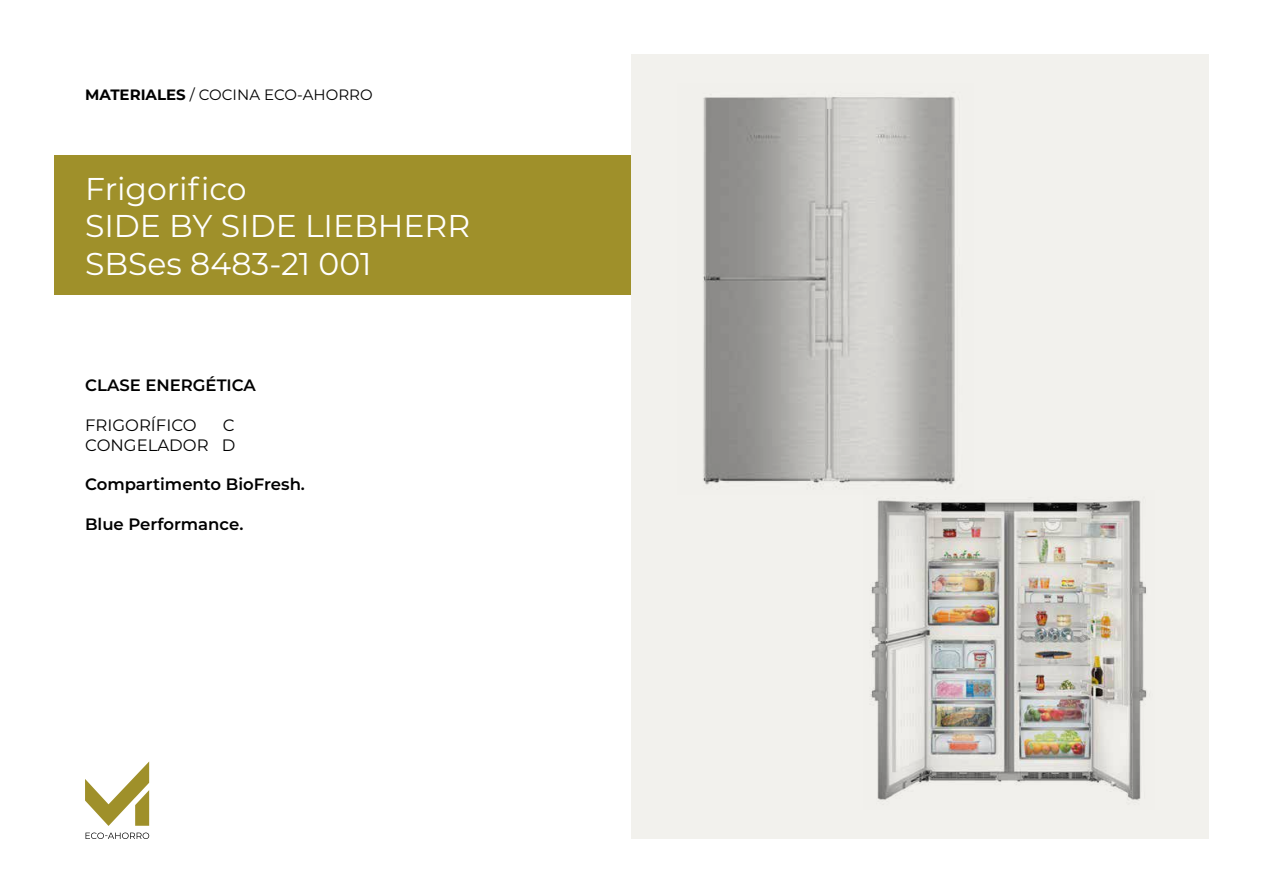
<style>
.page{position:relative;width:1263px;height:893px;background:#fff}
.page>*{position:absolute;margin:0;border:0;box-sizing:border-box;transform-origin:0 0}
.t1{font:31.5px/37.8px "Montserrat";color:#fff}
.t2{font:600 16.5px "Montserrat";color:#000}
.t3{font:16.5px/19.8px "Montserrat";color:#000;text-align:right}
.t4{font:15px "Montserrat";color:#000}
.s1{font-weight:700}
</style>
<div class="page">
<div style="left:54px;top:155px;width:577px;height:140px;background:#9f902a"></div>
<div style="left:631px;top:54px;width:578px;height:785px;background:#f2f1ed"></div>
<img style="left:870px;top:498px;width:277px;height:303px">
<img style="left:703px;top:96px;width:252px;height:391px">
<svg style="left:85px;top:761px;width:64px;height:65px"></svg>
<svg style="left:86px;top:833px;width:63px;height:6px"></svg>
<p class="t4" style="left:85px;top:84px;width:289px"><span class="s1">MATERIALES</span> / COCINA ECO-AHORRO</p>
<h1 class="t1" style="left:85px;top:168px;width:387px">Frigorifico<br>SIDE BY SIDE LIEBHERR<br>SBSes 8483-21 001</h1>
<p class="t2" style="left:85px;top:374px;width:172px">CLASE ENERGÉTICA</p>
<p class="t3" style="left:85px;top:414px;width:113px">FRIGORÍFICO</p>
<p class="t3" style="left:85px;top:414px;width:152px">C<br>CONGELADOR D</p>
<p class="t2" style="left:85px;top:473px;width:221px">Compartimento BioFresh.</p>
<p class="t2" style="left:85px;top:512px;width:160px">Blue Performance.</p>
</div>
